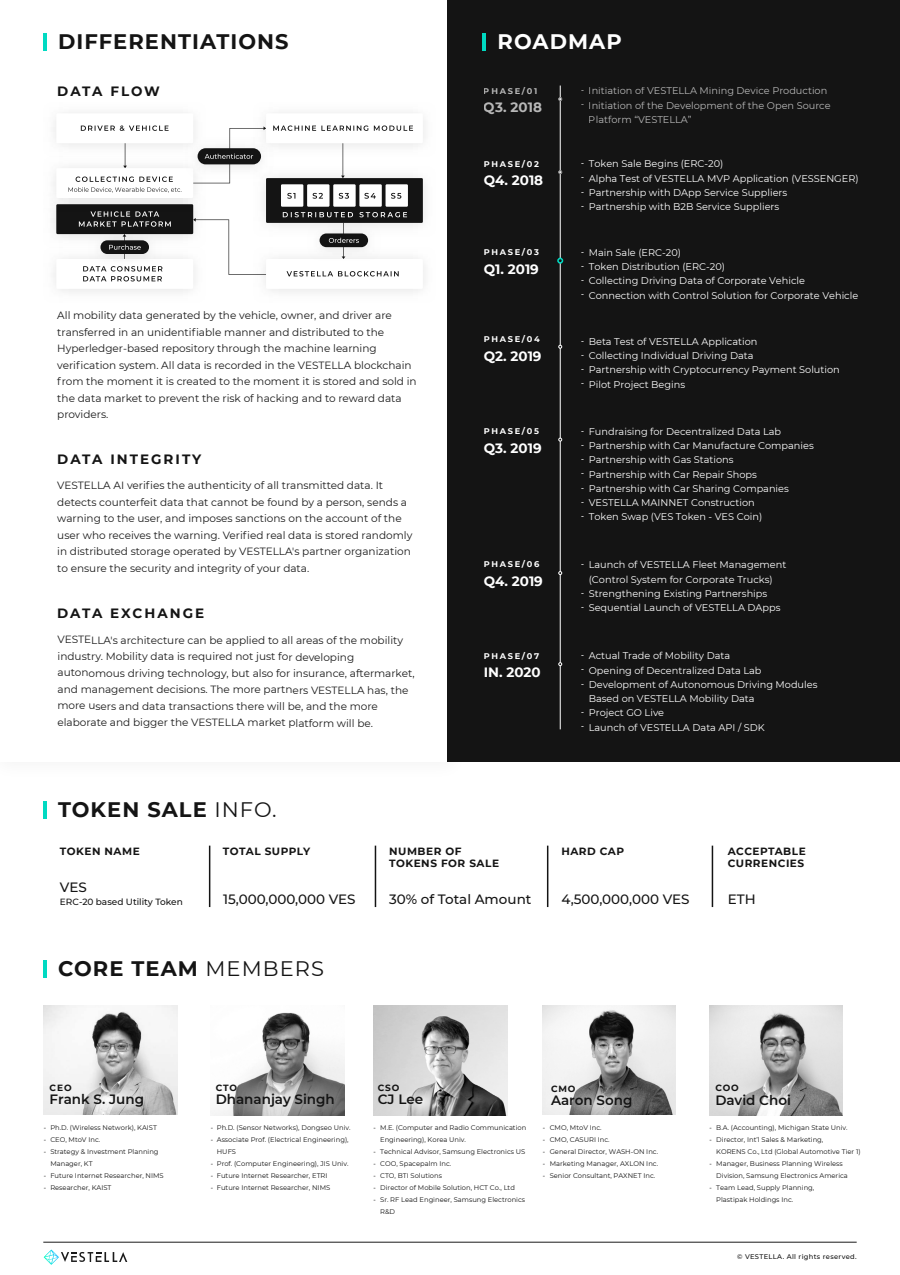
<style>
.page{position:relative;width:900px;height:1275px;background:#fff}
.page>*{position:absolute;margin:0;border:0;box-sizing:border-box;transform-origin:0 0}
.t1{font:700 21px "Montserrat";letter-spacing:.05em;color:#141414}
.t2{font:700 21px "Montserrat";letter-spacing:.05em;color:#fff}
.t3{font:500 13.5px "Montserrat";color:#141414}
.t4{font:700 13.5px "Montserrat";color:#fff}
.t5{font:600 13.5px "Montserrat";color:#141414}
.t6{font:700 13.5px "Montserrat";letter-spacing:.14em;color:#141414}
.t7{font:10.5px/16.5px "Montserrat";color:#1a1a1a}
.t8{font:700 10.5px/12.7px "Montserrat";letter-spacing:.045em;color:#141414}
.t9{font:9.75px/14.2px "Montserrat";color:#fff}
.t10{font:9px/14.2px "Open Sans";color:#fff;text-align:justify}
.t11{font:500 9px "Montserrat";color:#141414}
.t12{font:700 9px "Montserrat";letter-spacing:.1em;color:#141414}
.t13{font:700 8.25px "Montserrat";letter-spacing:.2em;color:#fff}
.t14{font:6.75px/12px "Montserrat";color:#141414}
.t15{font:500 6.75px "Montserrat";letter-spacing:.05em;color:#141414}
.t16{font:6.75px/12px "Noto Sans KR";color:#141414;text-align:justify}
.s1{font-weight:400}
</style>
<div class="page">
<div style="left:448px;top:0;width:452px;height:761px;background:#141414"></div>
<hr style="left:43px;top:34px;width:3px;height:17px;background:#00dac2">
<hr style="left:482px;top:34px;width:4px;height:17px;background:#00dac2">
<hr style="left:43px;top:1242px;width:814px;height:1px;background:#1a1a1a">
<svg style="left:56px;top:113px;width:367px;height:176px"></svg>
<hr style="left:560px;top:86px;width:1px;height:643px;background:#fff">
<svg style="left:558px;top:97px;width:4px;height:4px"></svg>
<svg style="left:557px;top:258px;width:6px;height:6px"></svg>
<svg style="left:558px;top:345px;width:4px;height:4px"></svg>
<svg style="left:558px;top:438px;width:4px;height:4px"></svg>
<svg style="left:558px;top:571px;width:4px;height:4px"></svg>
<svg style="left:558px;top:662px;width:4px;height:4px"></svg>
<svg style="left:558px;top:170px;width:4px;height:4px"></svg>
<hr style="left:43px;top:802px;width:3px;height:17px;background:#00dac2">
<hr style="left:209px;top:846px;width:1px;height:61px;background:#141414">
<hr style="left:375px;top:846px;width:1px;height:61px;background:#141414">
<hr style="left:547px;top:846px;width:1px;height:61px;background:#141414">
<hr style="left:712px;top:846px;width:1px;height:61px;background:#141414">
<img style="left:262px;top:1012px;width:83px;height:57px">
<img style="left:709px;top:1005px;width:133px;height:110px">
<svg style="left:709px;top:1083px;width:99px;height:36px"></svg>
<img style="left:543px;top:1005px;width:133px;height:109px">
<svg style="left:532px;top:1081px;width:127px;height:43px"></svg>
<img style="left:374px;top:1005px;width:134px;height:110px">
<svg style="left:401px;top:1087px;width:40px;height:28px"></svg>
<svg style="left:161px;top:1063px;width:238px;height:77px"></svg>
<img style="left:44px;top:1005px;width:134px;height:109px">
<svg style="left:71px;top:1084px;width:79px;height:28px"></svg>
<hr style="left:43px;top:960px;width:3px;height:18px;background:#00dac2">
<svg style="left:44px;top:1250px;width:83px;height:15px"></svg>
<h1 class="t1" style="left:58px;top:27px;width:232px">DIFFERENTIATIONS</h1>
<h1 class="t2" style="left:498px;top:27px;width:126px">ROADMAP</h1>
<p class="t13" style="left:484px;top:85px;width:55px">PHASE/01</p>
<h2 class="t4" style="left:484px;top:98px;width:60px">Q3. 2018</h2>
<h2 class="t6" style="left:57px;top:81px;width:104px">DATA FLOW</h2>
<p class="t9" style="left:589px;top:83px;width:243px">Initiation of VESTELLA Mining Device Production<br>Initiation of the Development of the Open Source<br>Platform “VESTELLA”</p>
<p class="t10" style="left:581px;top:82px;width:4px">- -</p>
<p class="t7" style="left:57px;top:307px;width:361px">All mobility data generated by the vehicle, owner, and driver are transferred in an unidentifiable manner and distributed to the Hyperledger-based repository through the machine learning verification system. All data is recorded in the VESTELLA blockchain from the moment it is created to the moment it is stored and sold in the data market to prevent the risk of hacking and to reward data providers.</p>
<h2 class="t6" style="left:57px;top:450px;width:146px">DATA INTEGRITY</h2>
<p class="t7" style="left:57px;top:477px;width:357px">VESTELLA AI verifies the authenticity of all transmitted data. It detects counterfeit data that cannot be found by a person, sends a warning to the user, and imposes sanctions on the account of the user who receives the warning. Verified real data is stored randomly in distributed storage operated by VESTELLA's partner organization to ensure the security and integrity of your data.</p>
<h2 class="t6" style="left:57px;top:604px;width:149px">DATA EXCHANGE</h2>
<p class="t7" style="left:57px;top:632px;width:359px">VESTELLA's architecture can be applied to all areas of the mobility industry. Mobility data is required not just for developing autonomous driving technology, but also for insurance, aftermarket, and management decisions. The more partners VESTELLA has, the more users and data transactions there will be, and the more elaborate and bigger the VESTELLA market platform will be.</p>
<p class="t13" style="left:484px;top:158px;width:57px">PHASE/02</p>
<h2 class="t4" style="left:484px;top:171px;width:61px">Q4. 2018</h2>
<p class="t9" style="left:589px;top:156px;width:271px">Token Sale Begins (ERC-20)<br>Alpha Test of VESTELLA MVP Application (VESSENGER)<br>Partnership with DApp Service Suppliers<br>Partnership with B2B Service Suppliers</p>
<p class="t10" style="left:581px;top:155px;width:4px">- - - -</p>
<p class="t13" style="left:484px;top:246px;width:57px">PHASE/03</p>
<h2 class="t4" style="left:484px;top:259px;width:57px">Q1. 2019</h2>
<p class="t9" style="left:589px;top:245px;width:271px">Main Sale (ERC-20)<br>Token Distribution (ERC-20)<br>Collecting Driving Data of Corporate Vehicle Connection with Control Solution for Corporate Vehicle</p>
<p class="t10" style="left:581px;top:244px;width:4px">- - - -</p>
<p class="t13" style="left:484px;top:333px;width:57px">PHASE/04</p>
<h2 class="t4" style="left:484px;top:346px;width:59px">Q2. 2019</h2>
<p class="t9" style="left:589px;top:334px;width:253px">Beta Test of VESTELLA Application<br>Collecting Individual Driving Data<br>Partnership with Cryptocurrency Payment Solution Pilot Project Begins</p>
<p class="t10" style="left:581px;top:333px;width:4px">- - - -</p>
<p class="t13" style="left:484px;top:425px;width:57px">PHASE/05</p>
<h2 class="t4" style="left:484px;top:438px;width:59px">Q3. 2019</h2>
<p class="t9" style="left:589px;top:424px;width:227px">Fundraising for Decentralized Data Lab Partnership with Car Manufacture Companies Partnership with Gas Stations<br>Partnership with Car Repair Shops Partnership with Car Sharing Companies VESTELLA MAINNET Construction<br>Token Swap (VES Token - VES Coin)</p>
<p class="t10" style="left:581px;top:423px;width:4px">- - - - - - -</p>
<p class="t13" style="left:484px;top:559px;width:57px">PHASE/06</p>
<h2 class="t4" style="left:484px;top:572px;width:61px">Q4. 2019</h2>
<p class="t9" style="left:589px;top:557px;width:199px">Launch of VESTELLA Fleet Management (Control System for Corporate Trucks)<br>Strengthening Existing Partnerships Sequential Launch of VESTELLA DApps</p>
<p class="t10" style="left:581px;top:556px;width:4px">-</p>
<p class="t10" style="left:581px;top:585px;width:4px">- -</p>
<p class="t13" style="left:484px;top:650px;width:57px">PHASE/07</p>
<h2 class="t4" style="left:484px;top:663px;width:58px">IN. 2020</h2>
<p class="t9" style="left:589px;top:649px;width:230px">Actual Trade of Mobility Data<br>Opening of Decentralized Data Lab<br>Development of Autonomous Driving Modules<br>Based on VESTELLA Mobility Data<br>Project GO Live<br>Launch of VESTELLA Data API / SDK</p>
<p class="t10" style="left:581px;top:647px;width:4px">- - -</p>
<p class="t10" style="left:581px;top:704px;width:4px">- -</p>
<h1 class="t1" style="left:58px;top:795px;width:220px">TOKEN SALE <span class="s1">INFO.</span></h1>
<p class="t8" style="left:60px;top:844px;width:81px">TOKEN NAME</p>
<p class="t8" style="left:223px;top:844px;width:89px">TOTAL SUPPLY</p>
<p class="t8" style="left:389px;top:844px;width:111px">NUMBER OF<br>TOKENS FOR SALE</p>
<h2 class="t3" style="left:60px;top:877px;width:28px">VES</h2>
<p class="t11" style="left:60px;top:895px;width:124px">ERC-20 based Utility Token</p>
<h2 class="t3" style="left:389px;top:889px;width:144px">30% of Total Amount</h2>
<h2 class="t3" style="left:223px;top:889px;width:134px">15,000,000,000 VES</h2>
<h1 class="t1" style="left:58px;top:953px;width:267px">CORE TEAM <span class="s1">MEMBERS</span></h1>
<p class="t8" style="left:561px;top:844px;width:64px">HARD CAP</p>
<h2 class="t3" style="left:561px;top:889px;width:130px">4,500,000,000 VES</h2>
<p class="t8" style="left:728px;top:844px;width:79px">ACCEPTABLE<br>CURRENCIES</p>
<h2 class="t3" style="left:728px;top:889px;width:29px">ETH</h2>
<p class="t12" style="left:50px;top:1081px;width:24px">CEO</p>
<h2 class="t5" style="left:50px;top:1090px;width:96px">Frank S. Jung</h2>
<p class="t12" style="left:216px;top:1081px;width:23px">CTO</p>
<h2 class="t5" style="left:216px;top:1090px;width:121px">Dhananjay Singh</h2>
<p class="t12" style="left:378px;top:1081px;width:23px">CSO</p>
<h2 class="t5" style="left:378px;top:1090px;width:47px">CJ Lee</h2>
<p class="t12" style="left:551px;top:1082px;width:26px">CMO</p>
<h2 class="t5" style="left:551px;top:1091px;width:83px">Aaron Song</h2>
<p class="t12" style="left:715px;top:1081px;width:25px">COO</p>
<h2 class="t5" style="left:715px;top:1091px;width:77px">David Choi</h2>
<p class="t14" style="left:50px;top:1121px;width:115px">Ph.D. (Wireless Network), KAIST<br>CEO, MtoV Inc.<br>Strategy &amp; Investment Planning<br>Manager, KT<br>Future Internet Researcher, NIMS<br>Researcher, KAIST</p>
<p class="t16" style="left:44px;top:1122px;width:4px">- - -</p>
<p class="t16" style="left:44px;top:1170px;width:4px">- -</p>
<p class="t14" style="left:217px;top:1121px;width:135px">Ph.D. (Sensor Networks), Dongseo Univ.<br>Associate Prof. (Electrical Engineering), HUFS<br>Prof. (Computer Engineering), JIS Univ.<br>Future Internet Researcher, ETRI Future Internet Researcher, NIMS</p>
<p class="t14" style="left:380px;top:1121px;width:148px">M.E. (Computer and Radio Communication<br>Engineering), Korea Univ.<br>Technical Advisor, Samsung Electronics US<br>COO, Spacepalm Inc.<br>CTO, BTI Solutions<br>Director of Mobile Solution, HCT Co., Ltd<br>Sr. RF Lead Engineer, Samsung Electronics<br>R&amp;D</p>
<p class="t14" style="left:550px;top:1121px;width:110px">CMO, MtoV Inc.<br>CMO, CASURI Inc.<br>General Director, WASH-ON Inc.<br>Marketing Manager, AXLON Inc.<br>Senior Consultant, PAXNET Inc.</p>
<p class="t14" style="left:716px;top:1121px;width:146px">B.A. (Accounting), Michigan State Univ.<br>Director, Int’l Sales &amp; Marketing,<br>KORENS Co., Ltd (Global Automotive Tier 1)<br>Manager, Business Planning Wireless Division, Samsung Electronics America Team Lead, Supply Planning,<br>Plastipak Holdings Inc.</p>
<p class="t15" style="left:737px;top:1252px;width:121px">© VESTELLA. All rights reserved.</p>
<p class="t16" style="left:211px;top:1122px;width:4px">- -</p>
<p class="t16" style="left:211px;top:1158px;width:4px">- - -</p>
<p class="t16" style="left:374px;top:1122px;width:4px">-</p>
<p class="t16" style="left:374px;top:1146px;width:4px">- - - - -</p>
<p class="t16" style="left:543px;top:1122px;width:4px">- - - - -</p>
<p class="t16" style="left:709px;top:1122px;width:4px">- -</p>
<p class="t16" style="left:709px;top:1158px;width:4px">-</p>
<p class="t16" style="left:709px;top:1182px;width:4px">-</p>
</div>
